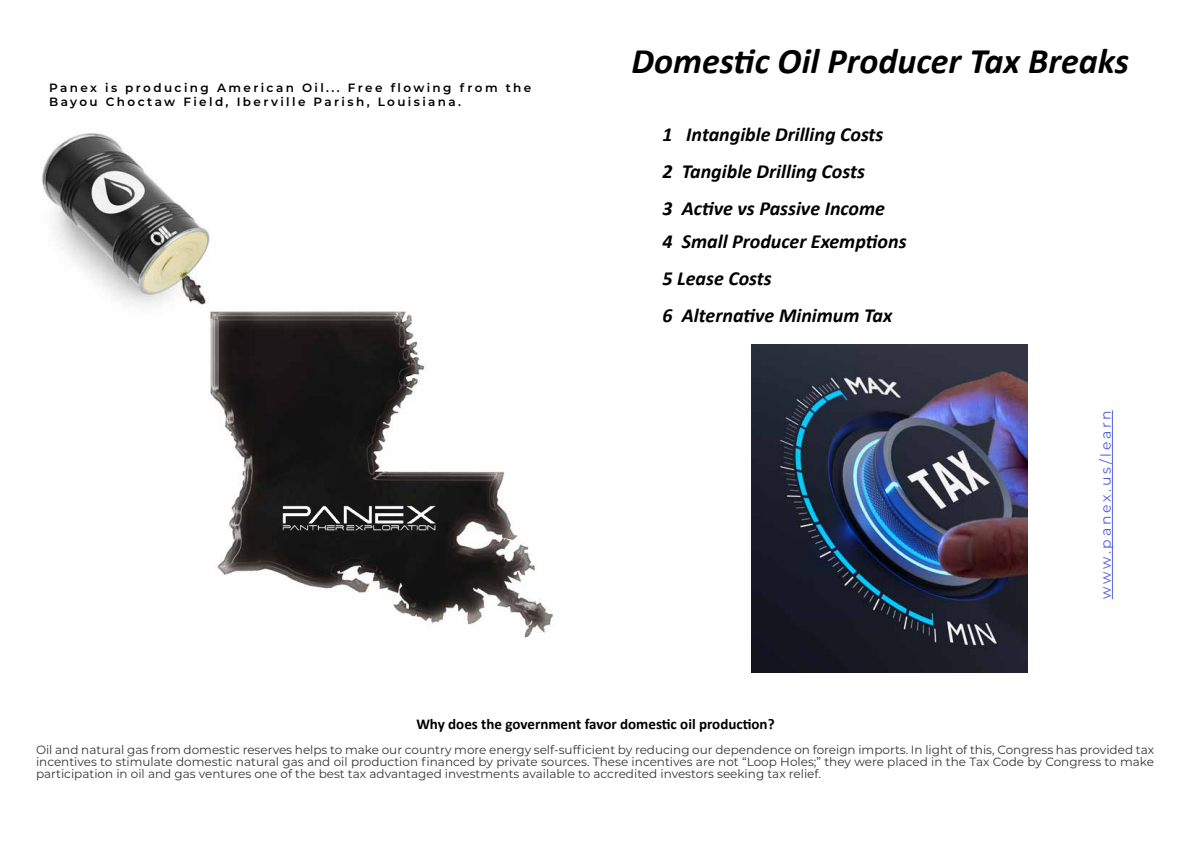
<style>
.page{position:relative;width:1191px;height:842px;background:#fff}
.page>*{position:absolute;margin:0;border:0;box-sizing:border-box;transform-origin:0 0}
.t1{font:italic 700 36px "Calibri";color:#000}
.t2{font:italic 700 20px/32.4px "Calibri";color:#000}
.t3{font:700 15px "Calibri";color:#000}
.t4{font:14px "Montserrat";letter-spacing:.195em;color:#4f5cd6}
.t5{font:12px/12px "Montserrat";color:#000;text-align:justify}
.t6{font:600 12px/14.4px "Montserrat";letter-spacing:.2em;color:#000}
</style>
<div class="page">
<img style="left:751px;top:345px;width:276px;height:327px">
<hr style="left:1112px;top:410px;width:1px;height:189px;background:#4f5cd6">
<img style="left:42px;top:133px;width:512px;height:505px">
<img style="left:282px;top:505px;width:153px;height:26px">
<p class="t6" style="left:49px;top:80px;width:484px">Panex is producing American Oil... Free flowing from the<br>Bayou Choctaw Field, Iberville Parish, Louisiana.</p>
<h1 class="t1" style="left:631px;top:36px;width:499px">Domestic Oil Producer Tax Breaks</h1>
<h2 class="t2" style="left:662px;top:117px;width:222px">1 Intangible Drilling Costs</h2>
<h2 class="t2" style="left:662px;top:154px;width:204px">2 Tangible Drilling Costs</h2>
<h2 class="t2" style="left:662px;top:192px;width:245px">3 Active vs Passive Income<br>4 Small Producer Exemptions</h2>
<h2 class="t2" style="left:662px;top:259px;width:231px;line-height:37.2px">5 Lease Costs<br>6 Alternative Minimum Tax</h2>
<p class="t4" style="left:1096px;top:599px;width:190px;rotate:-90deg">www.panex.us/learn</p>
<p class="t3" style="left:416px;top:713px;width:360px">Why does the government favor domestic oil production?</p>
<p class="t5" style="left:36px;top:743px;width:1119px">Oil and natural gas from domestic reserves helps to make our country more energy self-sufficient by reducing our dependence on foreign imports. In light of this, Congress has provided tax incentives to stimulate domestic natural gas and oil production financed by private sources. These incentives are not “Loop Holes;” they were placed in the Tax Code by Congress to make participation in oil and gas ventures one of the best tax advantaged investments available to accredited investors seeking tax relief.</p>
</div>
